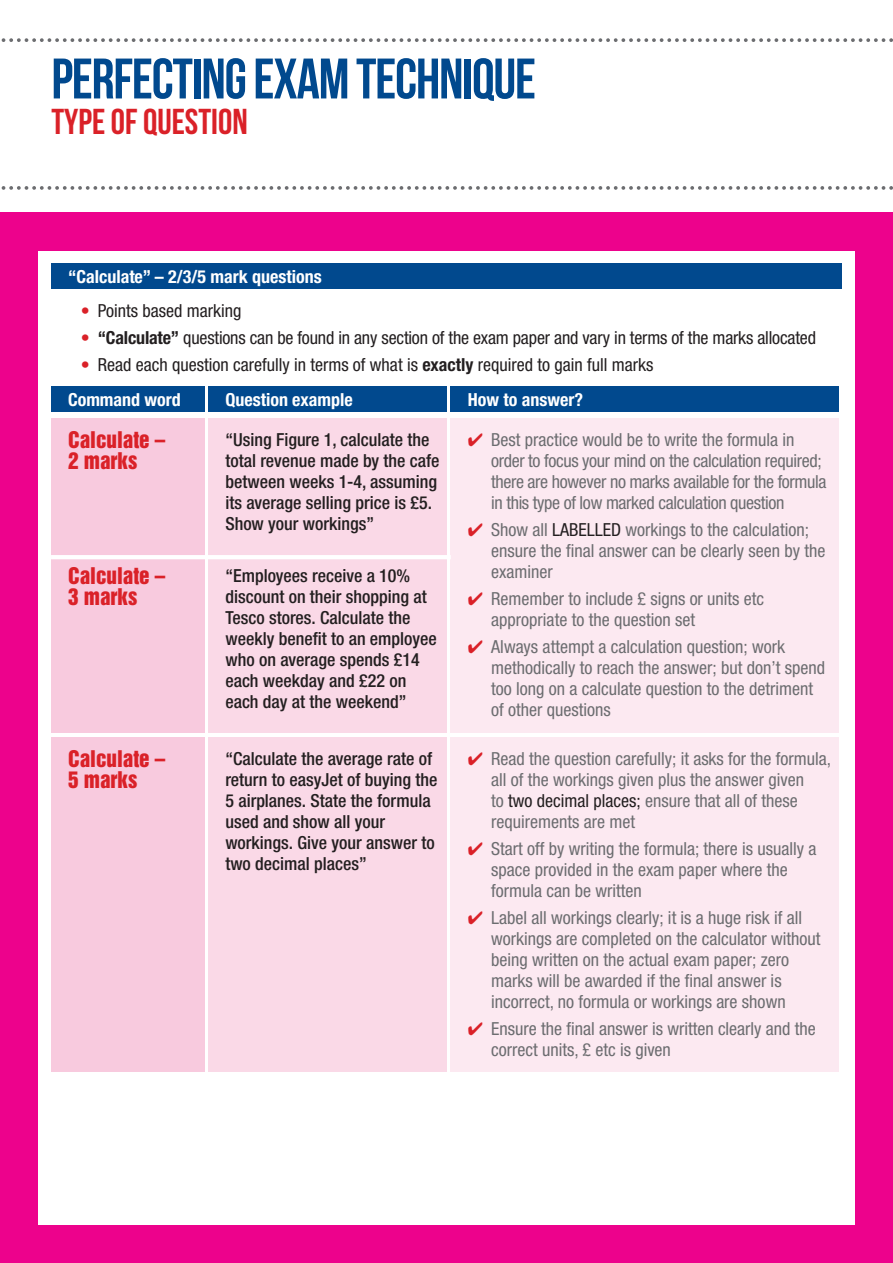
<style>
.page{position:relative;width:893px;height:1263px;background:#fff}
.page>*{position:absolute;margin:0;border:0;box-sizing:border-box;transform-origin:0 0}
.t1{font:57px "Bebas Neue";letter-spacing:-.02em;color:#01498e}
.t2{font:36px "Bebas Neue";color:#da2128}
.t3{font:21px/21px "Helvetica Inserat";color:#da2128}
._57_Cond_12_14_70__B{font:condensed 18px/21px "Helvetica Neue";color:#6c6d70}
.t4{font:500 condensed 18px/21px "Helvetica Neue";color:#231f20}
._57_Con_12_18_70__Bl{font:condensed 18px "Helvetica Neue";color:#6c6d70}
._57_Con_12_14_Black{font:condensed 18px "Helvetica Neue";color:#231f20}
._57_Cond_12_14_70__B-2{font:condensed 18px/21px "Helvetica Neue";letter-spacing:-.02em;color:#6c6d70}
.t5{font:700 condensed 18px "Helvetica Neue";color:#fff}
.s1{color:#da2128}
.s2{font-weight:700}
.s3{color:#231f20}
</style>
<div class="page">
<svg style="left:1px;top:38px;width:892px;height:4px"></svg>
<svg style="left:1px;top:186px;width:892px;height:4px"></svg>
<div style="left:0;top:213px;width:893px;height:1050px;background:#ed028c"></div>
<div style="left:38px;top:251px;width:817px;height:974px;background:#fff"></div>
<div style="left:51px;top:264px;width:791px;height:25px;background:#01498e"></div>
<div style="left:51px;top:387px;width:153px;height:25px;background:#01498e"></div>
<div style="left:208px;top:387px;width:238px;height:25px;background:#01498e"></div>
<div style="left:451px;top:387px;width:388px;height:25px;background:#01498e"></div>
<div style="left:51px;top:419px;width:153px;height:314px;background:#f8cade"></div>
<div style="left:208px;top:419px;width:238px;height:314px;background:#fad9e7"></div>
<div style="left:451px;top:419px;width:388px;height:314px;background:#fce9f1"></div>
<hr style="left:51px;top:555px;width:400px;height:4px;background:#fff">
<div style="left:51px;top:737px;width:153px;height:334px;background:#f8cade"></div>
<div style="left:208px;top:737px;width:238px;height:334px;background:#fad9e7"></div>
<div style="left:451px;top:737px;width:388px;height:334px;background:#fce9f1"></div>
<p class="t1" style="left:51px;top:47px;width:486px">PERFECTING EXAM TECHNIQUE</p>
<p class="t2" style="left:51px;top:102px;width:198px">TYPE OF QUESTION</p>
<p class="t5" style="left:68px;top:266px;width:255px">“Calculate” – 2/3/5 mark questions</p>
<p class="_57_Con_12_14_Black" style="left:81px;top:300px;width:162px"><span class="s1">•</span> Points based marking</p>
<p class="_57_Con_12_14_Black" style="left:81px;top:327px;width:737px"><span class="s1">•</span> <span class="s2">“Calculate”</span> questions can be found in any section of the exam paper and vary in terms of the marks allocated</p>
<p class="_57_Con_12_14_Black" style="left:81px;top:354px;width:574px"><span class="s1">•</span> Read each question carefully in terms of what is <span class="s2">exactly</span> required to gain full marks</p>
<p class="t5" style="left:68px;top:388px;width:114px">Command word</p>
<p class="t5" style="left:225px;top:388px;width:129px">Question example</p>
<p class="t5" style="left:468px;top:388px;width:117px">How to answer?</p>
<p class="t3" style="left:68px;top:429px;width:99px">Calculate –<br>2 marks</p>
<p class="t4" style="left:225px;top:429px;width:216px">“Using Figure 1, calculate the total revenue made by the cafe between weeks 1-4, assuming its average selling price is £5.<br>Show your workings”</p>
<p class="t4" style="left:225px;top:565px;width:213px">“Employees receive a 10% discount on their shopping at<br>Tesco stores. Calculate the weekly benefit to an employee who on average spends £14 each weekday and £22 on each day at the weekend”</p>
<p class="_57_Con_12_18_70__Bl" style="left:468px;top:429px;width:328px"><span class="s1">✔</span> Best practice would be to write the formula in</p>
<p class="_57_Cond_12_14_70__B-2" style="left:491px;top:450px;width:337px">order to focus your mind on the calculation required; there are however no marks available for the formula in this type of low marked calculation question</p>
<p class="_57_Con_12_18_70__Bl" style="left:468px;top:519px;width:343px"><span class="s1">✔</span> Show all <span class="s3">LABELLED</span> workings to the calculation;</p>
<p class="_57_Cond_12_14_70__B" style="left:491px;top:540px;width:336px">ensure the final answer can be clearly seen by the examiner</p>
<p class="_57_Con_12_18_70__Bl" style="left:468px;top:588px;width:298px"><span class="s1">✔</span> Remember to include £ signs or units etc</p>
<p class="_57_Cond_12_14_70__B" style="left:491px;top:609px;width:205px">appropriate to the question set</p>
<p class="_57_Con_12_18_70__Bl" style="left:468px;top:636px;width:319px"><span class="s1">✔</span> Always attempt a calculation question; work</p>
<p class="_57_Cond_12_14_70__B" style="left:491px;top:657px;width:335px">methodically to reach the answer; but don’t spend too long on a calculate question to the detriment</p>
<p class="_57_Cond_12_14_70__B" style="left:491px;top:699px;width:121px">of other questions</p>
<p class="t3" style="left:68px;top:566px;width:99px">Calculate –<br>3 marks</p>
<p class="t3" style="left:68px;top:748px;width:99px">Calculate –<br>5 marks</p>
<p class="t4" style="left:225px;top:747px;width:213px">“Calculate the average rate of return to easyJet of buying the<br>5 airplanes. State the formula used and show all your workings. Give your answer to two decimal places”</p>
<p class="_57_Con_12_18_70__Bl" style="left:468px;top:748px;width:365px"><span class="s1">✔</span> Read the question carefully; it asks for the formula,</p>
<p class="_57_Cond_12_14_70__B" style="left:491px;top:769px;width:314px">all of the workings given plus the answer given to <span class="s3">two decimal places;</span> ensure that all of these requirements are met</p>
<p class="_57_Con_12_18_70__Bl" style="left:468px;top:838px;width:350px"><span class="s1">✔</span> Start off by writing the formula; there is usually a</p>
<p class="_57_Cond_12_14_70__B" style="left:491px;top:859px;width:298px">space provided in the exam paper where the formula can be written</p>
<p class="_57_Con_12_18_70__Bl" style="left:468px;top:907px;width:336px"><span class="s1">✔</span> Label all workings clearly; it is a huge risk if all</p>
<p class="_57_Cond_12_14_70__B" style="left:491px;top:928px;width:331px">workings are completed on the calculator without being written on the actual exam paper; zero marks will be awarded if the final answer is incorrect, no formula or workings are shown</p>
<p class="_57_Con_12_18_70__Bl" style="left:468px;top:1018px;width:349px"><span class="s1">✔</span> Ensure the final answer is written clearly and the</p>
<p class="_57_Cond_12_14_70__B" style="left:491px;top:1039px;width:181px">correct units, £ etc is given</p>
</div>
